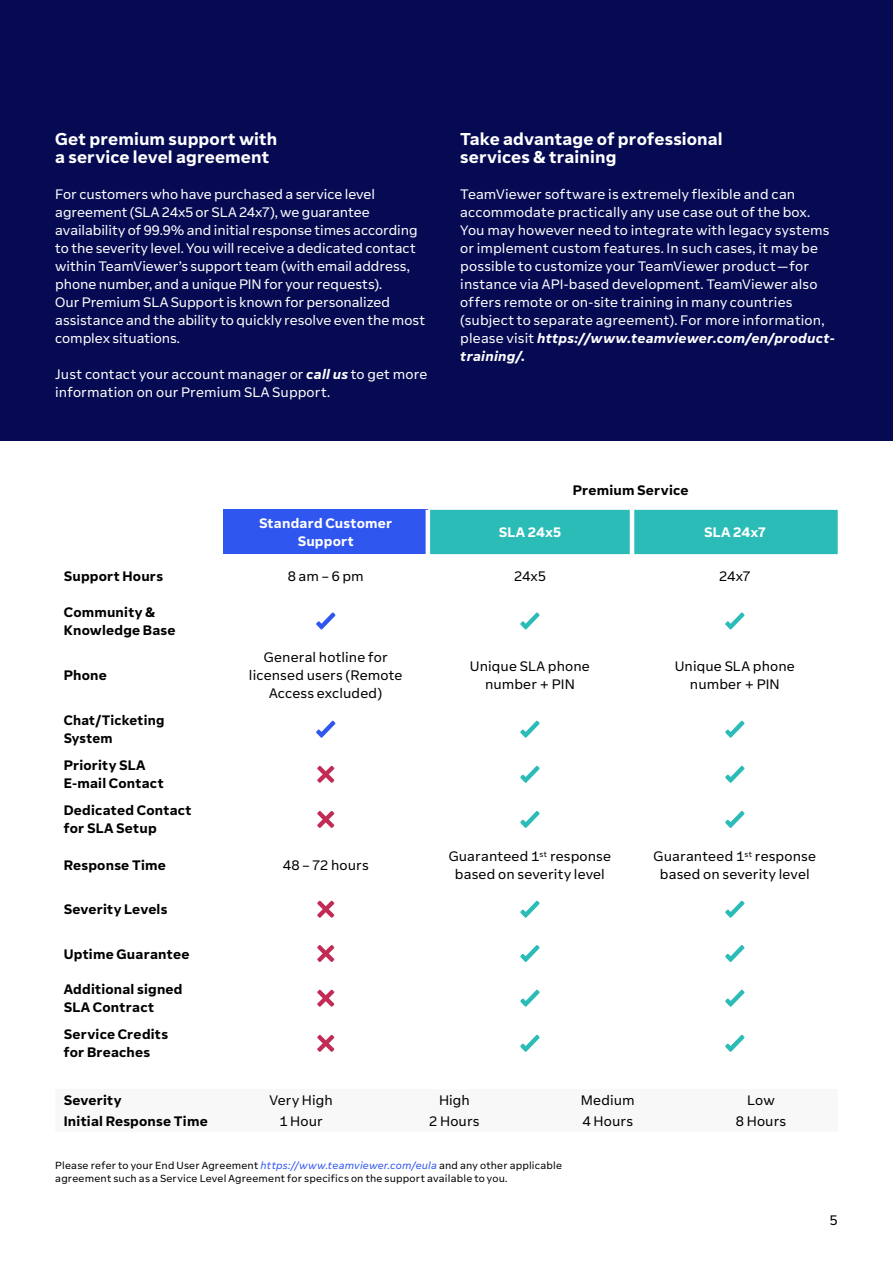
<style>
.page{position:relative;width:893px;height:1263px;background:#fff}
.page>*{position:absolute;margin:0;border:0;box-sizing:border-box;transform-origin:0 0}
.t1{font:700 15px/18px "Team Viewer Sans";letter-spacing:.005em;color:#fff}
.t2{font:12px/18px "Team Viewer Sans";letter-spacing:.005em;color:#fff}
.t3{font:12px/18px "Team Viewer Sans";letter-spacing:.01em;color:#000;text-align:center}
.t4{font:700 12px/18px "Team Viewer Sans";letter-spacing:.015em;color:#000}
.t5{font:700 12px/18px "Team Viewer Sans";letter-spacing:.015em;color:#fff;text-align:center}
.t6{font:9px/13.5px "Team Viewer Sans";letter-spacing:.02em;color:#000}
.s1{font-weight:700;font-style:italic}
.s2{font-style:italic;color:#3056ef}
</style>
<div class="page">
<div style="left:0;top:0;width:893px;height:440px;background:#050a52"></div>
<div style="left:224px;top:510px;width:204px;height:44px;background:#3056f0"></div>
<div style="left:430px;top:510px;width:408px;height:44px;background:#2bbcb8"></div>
<hr style="left:630px;top:510px;width:4px;height:44px;background:#fff">
<hr style="left:426px;top:510px;width:4px;height:44px;background:#fff">
<svg style="left:316px;top:612px;width:19px;height:18px"></svg>
<svg style="left:520px;top:612px;width:20px;height:18px"></svg>
<svg style="left:725px;top:612px;width:20px;height:18px"></svg>
<svg style="left:316px;top:720px;width:19px;height:18px"></svg>
<svg style="left:520px;top:720px;width:20px;height:18px"></svg>
<svg style="left:725px;top:720px;width:20px;height:18px"></svg>
<svg style="left:317px;top:766px;width:17px;height:17px"></svg>
<svg style="left:520px;top:766px;width:20px;height:17px"></svg>
<svg style="left:725px;top:766px;width:20px;height:17px"></svg>
<svg style="left:317px;top:811px;width:17px;height:17px"></svg>
<svg style="left:520px;top:811px;width:20px;height:17px"></svg>
<svg style="left:725px;top:811px;width:20px;height:17px"></svg>
<svg style="left:317px;top:901px;width:17px;height:17px"></svg>
<svg style="left:520px;top:901px;width:20px;height:17px"></svg>
<svg style="left:725px;top:901px;width:20px;height:17px"></svg>
<svg style="left:317px;top:945px;width:17px;height:17px"></svg>
<svg style="left:520px;top:945px;width:20px;height:17px"></svg>
<svg style="left:725px;top:945px;width:20px;height:17px"></svg>
<svg style="left:317px;top:989px;width:17px;height:18px"></svg>
<svg style="left:520px;top:989px;width:20px;height:18px"></svg>
<svg style="left:725px;top:989px;width:20px;height:18px"></svg>
<svg style="left:317px;top:1035px;width:17px;height:17px"></svg>
<svg style="left:520px;top:1035px;width:20px;height:17px"></svg>
<svg style="left:725px;top:1035px;width:20px;height:17px"></svg>
<p class="t1" style="left:55px;top:130px;width:224px">Get premium support with a service level agreement</p>
<p class="t2" style="left:55px;top:185px;width:371px">For customers who have purchased a service level agreement (SLA 24x5 or SLA 24x7), we guarantee availability of 99.9% and initial response times according to the severity level. You will receive a dedicated contact within TeamViewer’s support team (with email address, phone number, and a unique PIN for your requests).<br>Our Premium SLA Support is known for personalized assistance and the ability to quickly resolve even the most complex situations.</p>
<p class="t2" style="left:55px;top:365px;width:374px">Just contact your account manager or <span class="s1">call us</span> to get more information on our Premium SLA Support.</p>
<p class="t1" style="left:460px;top:130px;width:264px">Take advantage of professional services &amp; training</p>
<p class="t2" style="left:460px;top:185px;width:376px">TeamViewer software is extremely flexible and can accommodate practically any use case out of the box.<br>You may however need to integrate with legacy systems or implement custom features. In such cases, it may be possible to customize your TeamViewer product—for instance via API-based development. TeamViewer also offers remote or on-site training in many countries (subject to separate agreement). For more information, please visit <span class="s1">https://www.teamviewer.com/en/product&shy;training/.</span></p>
<p class="t4" style="left:573px;top:481px;width:117px">Premium Service</p>
<p class="t5" style="left:259px;top:514px;width:135px">Standard Customer<br>Support</p>
<p class="t5" style="left:499px;top:523px;width:64px">SLA 24x5</p>
<p class="t5" style="left:704px;top:523px;width:63px">SLA 24x7</p>
<p class="t4" style="left:64px;top:567px;width:101px">Support Hours</p>
<p class="t3" style="left:288px;top:567px;width:78px">8 am – 6 pm</p>
<p class="t3" style="left:514px;top:567px;width:33px">24x5</p>
<p class="t3" style="left:719px;top:567px;width:33px">24x7</p>
<p class="t4" style="left:64px;top:603px;width:113px">Community &amp;<br>Knowledge Base</p>
<p class="t4" style="left:64px;top:666px;width:45px">Phone</p>
<p class="t3" style="left:249px;top:648px;width:155px">General hotline for licensed users (Remote<br>Access excluded)</p>
<p class="t3" style="left:470px;top:657px;width:121px">Unique SLA phone number + PIN</p>
<p class="t3" style="left:675px;top:657px;width:121px">Unique SLA phone number + PIN</p>
<p class="t4" style="left:64px;top:711px;width:102px">Chat/Ticketing<br>System</p>
<p class="t4" style="left:64px;top:756px;width:102px">Priority SLA<br>E-mail Contact</p>
<p class="t4" style="left:64px;top:801px;width:129px">Dedicated Contact for SLA Setup</p>
<p class="t4" style="left:64px;top:855px;width:104px">Response Time</p>
<p class="t3" style="left:283px;top:855px;width:88px">48 – 72 hours</p>
<p class="t3" style="left:449px;top:846px;width:164px">Guaranteed 1<sup>st</sup> response based on severity level</p>
<p class="t3" style="left:654px;top:846px;width:164px">Guaranteed 1<sup>st</sup> response based on severity level</p>
<p class="t4" style="left:64px;top:900px;width:105px">Severity Levels</p>
<p class="t4" style="left:64px;top:944px;width:127px">Uptime Guarantee</p>
<p class="t4" style="left:64px;top:980px;width:120px">Additional signed<br>SLA Contract</p>
<p class="t4" style="left:64px;top:1025px;width:106px">Service Credits for Breaches</p>
<p class="t4" style="left:64px;top:1090px;width:59px">Severity</p>
<p class="t3" style="left:269px;top:1090px;width:65px">Very High</p>
<p class="t3" style="left:439px;top:1090px;width:32px">High</p>
<p class="t3" style="left:581px;top:1090px;width:55px">Medium</p>
<p class="t3" style="left:747px;top:1090px;width:29px">Low</p>
<p class="t4" style="left:64px;top:1112px;width:146px">Initial Response Time</p>
<p class="t3" style="left:279px;top:1112px;width:45px">1 Hour</p>
<p class="t3" style="left:429px;top:1112px;width:52px">2 Hours</p>
<p class="t3" style="left:582px;top:1112px;width:52px">4 Hours</p>
<p class="t3" style="left:736px;top:1112px;width:52px">8 Hours</p>
<p class="t6" style="left:55px;top:1158px;width:508px">Please refer to your End User Agreement <span class="s2">https://www.teamviewer.com/eula</span> and any other applicable agreement such as a Service Level Agreement for specifics on the support available to you.</p>
<p class="t3" style="left:830px;top:1211px;width:9px">5</p>
</div>
